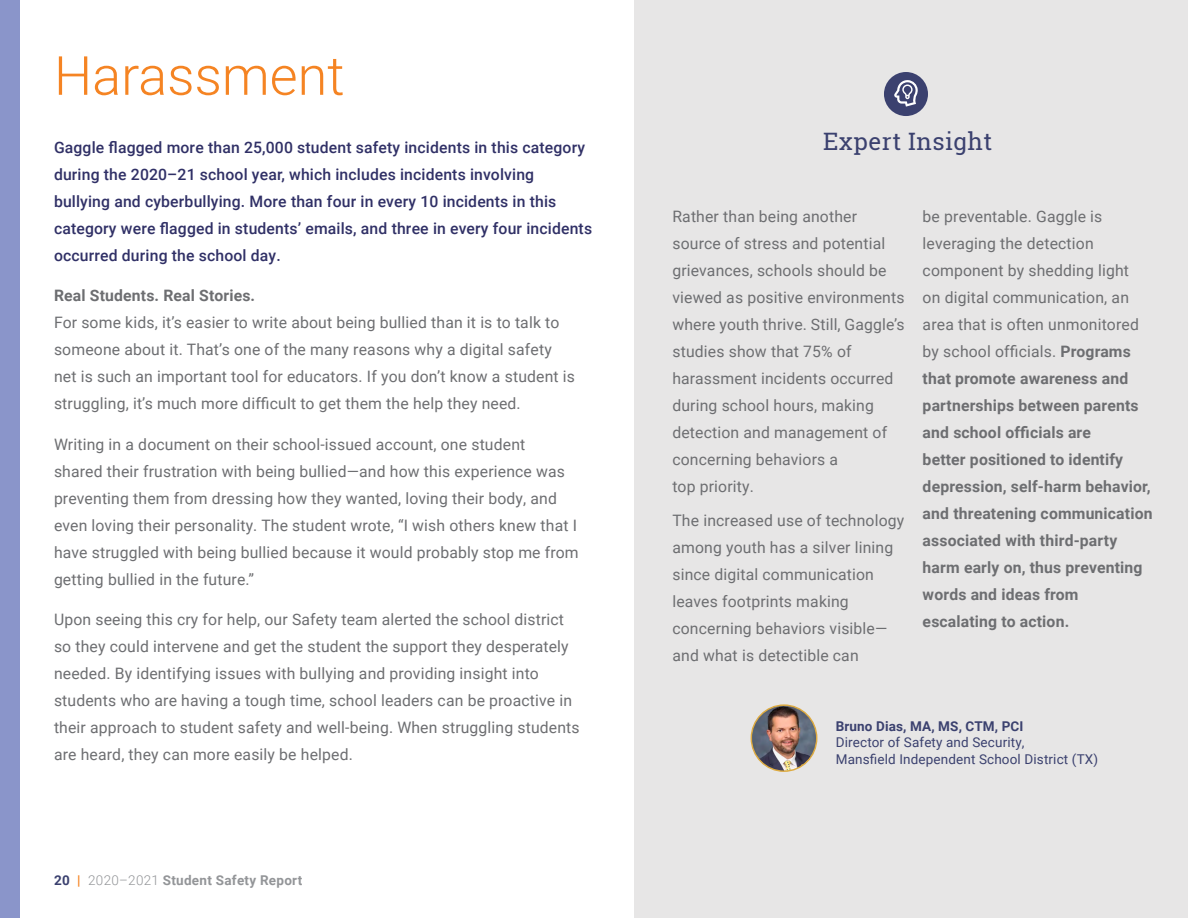
<style>
.page{position:relative;width:1188px;height:918px;background:#fff}
.page>*{position:absolute;margin:0;border:0;box-sizing:border-box;transform-origin:0 0}
.t1{font:300 54px "Roboto";color:#f58423}
.t2{font:24px "Roboto Slab";letter-spacing:.02em;color:#3b416f}
.t3{font:15.75px/27px "Roboto";letter-spacing:.01em;color:#6d6e71}
.t4{font:700 15.75px/27px "Roboto";letter-spacing:.01em;color:#6d6e71}
.t5{font:500 15.75px/27px "Roboto";letter-spacing:.01em;color:#303066}
.t6{font:13.5px/16.5px "Roboto";letter-spacing:.01em;color:#3b416f}
.t7{font:700 13.5px "Roboto";letter-spacing:.02em;color:#939598}
.t8{font:700 13.5px "Roboto";letter-spacing:.01em;color:#3b416f}
.s1{color:#3b416f}
.s2{color:#f58423}
.s3{font-weight:300}
.s4{font-weight:400}
</style>
<div class="page">
<div style="left:0;top:0;width:20px;height:918px;background:#8a95ca"></div>
<div style="left:634px;top:0;width:554px;height:918px;background:#e7e6e6"></div>
<div style="left:884px;top:72px;width:44px;height:44px;background:#3b416f;border-radius:50%"></div>
<svg style="left:894px;top:80px;width:24px;height:27px"></svg>
<img style="left:751px;top:705px;width:66px;height:66px;border-radius:33px">
<div style="left:751px;top:704px;width:66px;height:68px;border:1px solid #deab41;border-radius:50%"></div>
<h1 class="t1" style="left:54px;top:38px;width:292px">Harassment</h1>
<p class="t5" style="left:54px;top:133px;width:540px">Gaggle flagged more than 25,000 student safety incidents in this category during the 2020–21 school year, which includes incidents involving bullying and cyberbullying. More than four in every 10 incidents in this category were flagged in students’ emails, and three in every four incidents occurred during the school day.</p>
<p class="t4" style="left:54px;top:281px;width:203px">Real Students. Real Stories.</p>
<p class="t3" style="left:54px;top:308px;width:523px">For some kids, it’s easier to write about being bullied than it is to talk to someone about it. That’s one of the many reasons why a digital safety net is such an important tool for educators. If you don’t know a student is struggling, it’s much more difficult to get them the help they need.</p>
<p class="t3" style="left:54px;top:430px;width:526px">Writing in a document on their school-issued account, one student<br>shared their frustration with being bullied—and how this experience was preventing them from dressing how they wanted, loving their body, and even loving their personality. The student wrote, “I wish others knew that I have struggled with being bullied because it would probably stop me from getting bullied in the future.”</p>
<p class="t3" style="left:54px;top:605px;width:527px">Upon seeing this cry for help, our Safety team alerted the school district so they could intervene and get the student the support they desperately needed. By identifying issues with bullying and providing insight into students who are having a tough time, school leaders can be proactive in their approach to student safety and well-being. When struggling students are heard, they can more easily be helped.</p>
<p class="t7" style="left:54px;top:870px;width:250px"><span class="s1">20</span> <span class="s2">|</span> <span class="s3">2020–2021</span> Student Safety Report</p>
<h2 class="t2" style="left:823px;top:125px;width:171px">Expert Insight</h2>
<p class="t3" style="left:672px;top:203px;width:234px">Rather than being another source of stress and potential grievances, schools should be viewed as positive environments where youth thrive. Still, Gaggle’s studies show that 75% of harassment incidents occurred during school hours, making detection and management of concerning behaviors a<br>top priority.</p>
<p class="t3" style="left:672px;top:507px;width:233px">The increased use of technology among youth has a silver lining since digital communication leaves footprints making concerning behaviors visible— and what is detectible can</p>
<p class="t4" style="left:923px;top:202px;width:231px"><span class="s4">be preventable. Gaggle is leveraging the detection component by shedding light<br>on digital communication, an area that is often unmonitored by school officials.</span> Programs that promote awareness and partnerships between parents and school officials are<br>better positioned to identify depression, self-harm behavior, and threatening communication associated with third-party harm early on, thus preventing words and ideas from escalating to action.</p>
<p class="t8" style="left:836px;top:717px;width:189px">Bruno Dias, MA, MS, CTM, PCI</p>
<p class="t6" style="left:836px;top:734px;width:264px">Director of Safety and Security,<br>Mansfield Independent School District (TX)</p>
</div>
